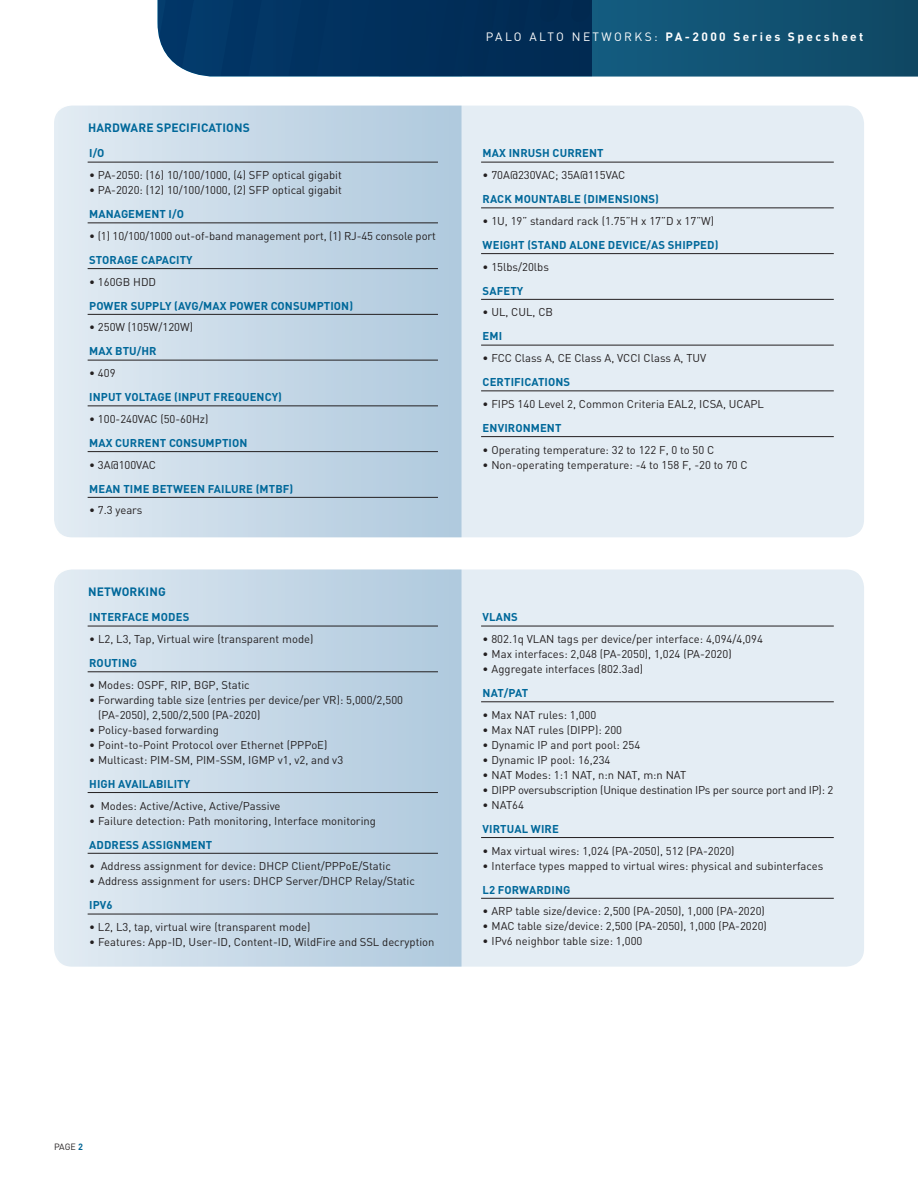
<style>
.page{position:relative;width:918px;height:1188px;background:#fff}
.page>*{position:absolute;margin:0;border:0;box-sizing:border-box;transform-origin:0 0}
.t1{font:700 12px "DINOT";letter-spacing:.2em;color:#fff}
.text__no_indent{font:700 12px "DINOT";letter-spacing:.01em;color:#00689a}
.specs_text{font:11.25px/15px "DINOT";color:#231f20}
.specs_subhead{font:700 11.25px "DINOT";letter-spacing:.01em;color:#00689a}
.specs_text-2{font:11.25px "DINOT";letter-spacing:-.02em;color:#231f20}
.t2{font:9px "DINOT";color:#231f20}
.s1{font-weight:400}
.s2{font-weight:700;color:#006494}
</style>
<div class="page">
<div style="left:54px;top:106px;width:810px;height:431px;background:#e4edf4;border-radius:18px"></div>
<svg style="left:54px;top:106px;width:408px;height:431px"></svg>
<hr style="left:88px;top:162px;width:350px;height:1px;background:#231f20">
<hr style="left:88px;top:223px;width:350px;height:1px;background:#231f20">
<hr style="left:88px;top:268px;width:350px;height:1px;background:#231f20">
<hr style="left:88px;top:314px;width:350px;height:1px;background:#231f20">
<hr style="left:88px;top:360px;width:350px;height:1px;background:#231f20">
<hr style="left:88px;top:406px;width:350px;height:1px;background:#231f20">
<hr style="left:88px;top:451px;width:350px;height:1px;background:#231f20">
<hr style="left:88px;top:497px;width:350px;height:1px;background:#231f20">
<hr style="left:481px;top:162px;width:353px;height:1px;background:#231f20">
<hr style="left:481px;top:208px;width:353px;height:1px;background:#231f20">
<hr style="left:481px;top:253px;width:353px;height:1px;background:#231f20">
<hr style="left:481px;top:299px;width:353px;height:1px;background:#231f20">
<hr style="left:481px;top:345px;width:353px;height:1px;background:#231f20">
<hr style="left:481px;top:391px;width:353px;height:1px;background:#231f20">
<hr style="left:481px;top:436px;width:353px;height:1px;background:#231f20">
<div style="left:54px;top:569px;width:810px;height:398px;background:#e4edf4;border-radius:18px"></div>
<svg style="left:54px;top:569px;width:408px;height:398px"></svg>
<hr style="left:88px;top:626px;width:350px;height:1px;background:#231f20">
<hr style="left:88px;top:672px;width:350px;height:1px;background:#231f20">
<hr style="left:88px;top:792px;width:350px;height:1px;background:#231f20">
<hr style="left:88px;top:853px;width:350px;height:1px;background:#231f20">
<hr style="left:88px;top:914px;width:350px;height:1px;background:#231f20">
<hr style="left:481px;top:626px;width:353px;height:1px;background:#231f20">
<hr style="left:481px;top:702px;width:353px;height:1px;background:#231f20">
<hr style="left:481px;top:837px;width:353px;height:1px;background:#231f20">
<hr style="left:481px;top:898px;width:353px;height:1px;background:#231f20">
<svg style="left:158px;top:0;width:760px;height:76px;background:#0a4167"></svg>
<p class="text__no_indent" style="left:88px;top:120px;width:163px">HARDWARE SPECIFICATIONS</p>
<p class="specs_subhead" style="left:89px;top:146px;width:17px">I/O</p>
<p class="specs_text" style="left:89px;top:167px;width:254px">• PA-2050: (16) 10/100/1000, (4) SFP optical gigabit</p>
<p class="specs_text" style="left:89px;top:182px;width:254px">• PA-2020: (12) 10/100/1000, (2) SFP optical gigabit</p>
<p class="specs_subhead" style="left:89px;top:206px;width:96px">MANAGEMENT I/O</p>
<p class="specs_text" style="left:89px;top:228px;width:348px">• (1) 10/100/1000 out-of-band management port, (1) RJ-45 console port</p>
<p class="specs_subhead" style="left:89px;top:252px;width:105px">STORAGE CAPACITY</p>
<p class="specs_text" style="left:89px;top:274px;width:69px">• 160GB HDD</p>
<p class="specs_subhead" style="left:89px;top:298px;width:265px">POWER SUPPLY (AVG/MAX POWER CONSUMPTION)</p>
<p class="specs_text" style="left:89px;top:319px;width:105px">• 250W (105W/120W)</p>
<p class="specs_subhead" style="left:89px;top:344px;width:69px">MAX BTU/HR</p>
<p class="specs_text" style="left:89px;top:365px;width:28px">• 409</p>
<p class="specs_subhead" style="left:89px;top:389px;width:194px">INPUT VOLTAGE (INPUT FREQUENCY)</p>
<p class="specs_text" style="left:89px;top:411px;width:121px">• 100-240VAC (50-60Hz)</p>
<p class="specs_subhead" style="left:89px;top:435px;width:160px">MAX CURRENT CONSUMPTION</p>
<p class="specs_text" style="left:89px;top:457px;width:68px">• 3A@100VAC</p>
<p class="specs_subhead" style="left:89px;top:481px;width:206px">MEAN TIME BETWEEN FAILURE (MTBF)</p>
<p class="specs_text" style="left:89px;top:502px;width:55px">• 7.3 years</p>
<p class="text__no_indent" style="left:88px;top:584px;width:79px">NETWORKING</p>
<p class="specs_subhead" style="left:89px;top:610px;width:102px">INTERFACE MODES</p>
<p class="specs_text" style="left:89px;top:631px;width:226px">• L2, L3, Tap, Virtual wire (transparent mode)</p>
<p class="specs_subhead" style="left:89px;top:655px;width:49px">ROUTING</p>
<p class="specs_text" style="left:89px;top:677px;width:162px">• Modes: OSPF, RIP, BGP, Static</p>
<p class="specs_text" style="left:98px;top:692px;width:306px;text-indent:-9px">• Forwarding table size (entries per device/per VR): 5,000/2,500 (PA-2050), 2,500/2,500 (PA-2020)</p>
<p class="specs_text" style="left:89px;top:722px;width:131px">• Policy-based forwarding</p>
<p class="specs_text" style="left:89px;top:737px;width:240px">• Point-to-Point Protocol over Ethernet (PPPoE)</p>
<p class="specs_text" style="left:89px;top:752px;width:256px">• Multicast: PIM-SM, PIM-SSM, IGMP v1, v2, and v3</p>
<p class="specs_subhead" style="left:89px;top:776px;width:103px">HIGH AVAILABILITY</p>
<p class="specs_text" style="left:89px;top:798px;width:193px">• Modes: Active/Active, Active/Passive</p>
<p class="specs_text" style="left:89px;top:813px;width:288px">• Failure detection: Path monitoring, Interface monitoring</p>
<p class="specs_subhead" style="left:89px;top:837px;width:125px">ADDRESS ASSIGNMENT</p>
<p class="specs_text" style="left:89px;top:858px;width:303px">• Address assignment for device: DHCP Client/PPPoE/Static</p>
<p class="specs_text" style="left:89px;top:873px;width:327px">• Address assignment for users: DHCP Server/DHCP Relay/Static</p>
<p class="specs_subhead" style="left:89px;top:898px;width:25px">IPV6</p>
<p class="specs_text" style="left:89px;top:919px;width:223px">• L2, L3, tap, virtual wire (transparent mode)</p>
<p class="specs_text" style="left:89px;top:934px;width:347px">• Features: App-ID, User-ID, Content-ID, WildFire and SSL decryption</p>
<p class="t1" style="left:486px;top:28px;width:379px"><span class="s1">PALO ALTO NETWORKS:</span> PA-2000 Series Specsheet</p>
<p class="specs_subhead" style="left:483px;top:146px;width:123px">MAX INRUSH CURRENT</p>
<p class="specs_text" style="left:483px;top:167px;width:144px">• 70A@230VAC; 35A@115VAC</p>
<p class="specs_subhead" style="left:483px;top:191px;width:178px">RACK MOUNTABLE (DIMENSIONS)</p>
<p class="specs_text" style="left:483px;top:213px;width:233px">• 1U, 19” standard rack (1.75”H x 17”D x 17”W)</p>
<p class="specs_subhead" style="left:483px;top:237px;width:237px">WEIGHT (STAND ALONE DEVICE/AS SHIPPED)</p>
<p class="specs_text" style="left:483px;top:259px;width:68px">• 15lbs/20lbs</p>
<p class="specs_subhead" style="left:483px;top:283px;width:42px">SAFETY</p>
<p class="specs_text" style="left:483px;top:304px;width:72px">• UL, CUL, CB</p>
<p class="specs_subhead" style="left:483px;top:329px;width:21px">EMI</p>
<p class="specs_text" style="left:483px;top:350px;width:225px">• FCC Class A, CE Class A, VCCI Class A, TUV</p>
<p class="specs_subhead" style="left:483px;top:374px;width:89px">CERTIFICATIONS</p>
<p class="specs_text" style="left:483px;top:396px;width:283px">• FIPS 140 Level 2, Common Criteria EAL2, ICSA, UCAPL</p>
<p class="specs_subhead" style="left:483px;top:420px;width:80px">ENVIRONMENT</p>
<p class="specs_text" style="left:483px;top:442px;width:233px">• Operating temperature: 32 to 122 F, 0 to 50 C</p>
<p class="specs_text" style="left:483px;top:457px;width:267px">• Non-operating temperature: -4 to 158 F, -20 to 70 C</p>
<p class="specs_subhead" style="left:483px;top:610px;width:37px">VLANS</p>
<p class="specs_text" style="left:483px;top:631px;width:282px">• 802.1q VLAN tags per device/per interface: 4,094/4,094</p>
<p class="specs_text" style="left:483px;top:646px;width:251px">• Max interfaces: 2,048 (PA-2050), 1,024 (PA-2020)</p>
<p class="specs_text" style="left:483px;top:661px;width:162px">• Aggregate interfaces (802.3ad)</p>
<p class="specs_subhead" style="left:483px;top:685px;width:47px">NAT/PAT</p>
<p class="specs_text" style="left:483px;top:707px;width:115px">• Max NAT rules: 1,000</p>
<p class="specs_text" style="left:483px;top:722px;width:141px">• Max NAT rules (DIPP): 200</p>
<p class="specs_text" style="left:483px;top:737px;width:159px">• Dynamic IP and port pool: 254</p>
<p class="specs_text" style="left:483px;top:752px;width:129px">• Dynamic IP pool: 16,234</p>
<p class="specs_text" style="left:483px;top:767px;width:205px">• NAT Modes: 1:1 NAT, n:n NAT, m:n NAT</p>
<p class="specs_text-2" style="left:483px;top:782px;width:352px">• DIPP oversubscription (Unique destination IPs per source port and IP): 2</p>
<p class="specs_text" style="left:483px;top:797px;width:43px">• NAT64</p>
<p class="specs_subhead" style="left:483px;top:821px;width:78px">VIRTUAL WIRE</p>
<p class="specs_text" style="left:483px;top:843px;width:254px">• Max virtual wires: 1,024 (PA-2050), 512 (PA-2020)</p>
<p class="specs_text" style="left:483px;top:858px;width:342px">• Interface types mapped to virtual wires: physical and subinterfaces</p>
<p class="specs_subhead" style="left:483px;top:882px;width:89px">L2 FORWARDING</p>
<p class="specs_text" style="left:483px;top:903px;width:284px">• ARP table size/device: 2,500 (PA-2050), 1,000 (PA-2020)</p>
<p class="specs_text" style="left:483px;top:918px;width:286px">• MAC table size/device: 2,500 (PA-2050), 1,000 (PA-2020)</p>
<p class="specs_text" style="left:483px;top:933px;width:161px">• IPv6 neighbor table size: 1,000</p>
<p class="t2" style="left:54px;top:1140px;width:31px">PAGE <span class="s2">2</span></p>
</div>
